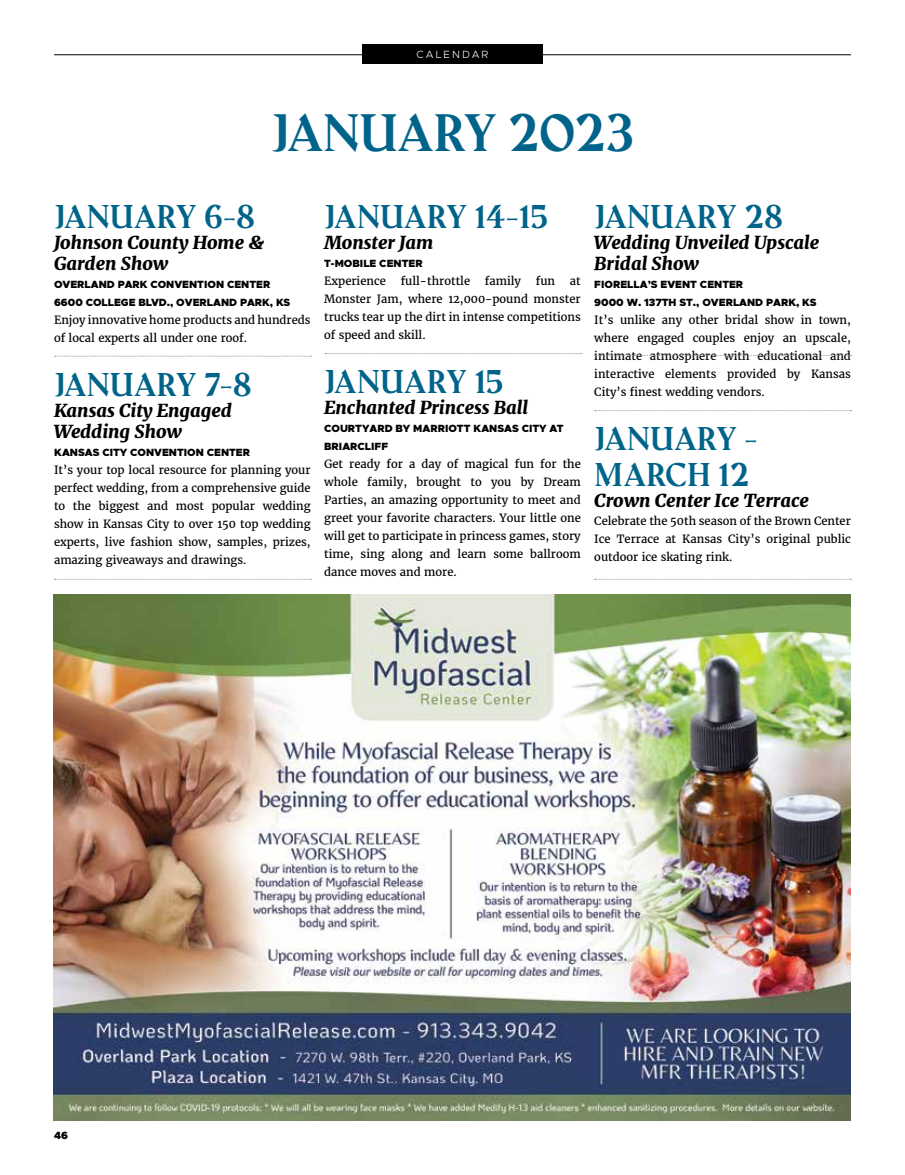
<style>
.page{position:relative;width:905px;height:1175px;background:#fff}
.page>*{position:absolute;margin:0;border:0;box-sizing:border-box;transform-origin:0 0}
.t1{font:700 48px "Amagro";letter-spacing:-.01em;color:#00638a}
.t2{font:700 30px/36px "Amagro";color:#00638a}
.t3{font:italic 900 18px/21px "Merriweather";color:#000}
.t4{font:11.25px/18px "Merriweather";color:#000;text-align:justify}
.t5{font:900 10.5px/18px "Metropolis";color:#000}
.t6{font:300 10.5px "Metropolis";letter-spacing:.2em;color:#fff}
</style>
<div class="page">
<hr style="left:54px;top:54px;width:796px;height:1px;background:#000">
<div style="left:362px;top:44px;width:180px;height:20px;background:#000"></div>
<svg style="left:54px;top:579px;width:257px;height:1px"></svg>
<svg style="left:325px;top:353px;width:256px;height:1px"></svg>
<svg style="left:594px;top:355px;width:257px;height:1px"></svg>
<svg style="left:594px;top:410px;width:257px;height:1px"></svg>
<svg style="left:54px;top:356px;width:257px;height:1px"></svg>
<svg style="left:594px;top:579px;width:257px;height:1px"></svg>
<img style="left:53px;top:594px;width:797px;height:526px">
<p class="t6" style="left:416px;top:48px;width:73px">CALENDAR</p>
<h1 class="t1" style="left:271px;top:102px;width:364px">JANUARY 2023</h1>
<h2 class="t2" style="left:54px;top:199px;width:203px">JANUARY 6-8</h2>
<h3 class="t3" style="left:54px;top:232px;width:212px">Johnson County Home &amp;<br>Garden Show</h3>
<p class="t5" style="left:54px;top:275px;width:238px">OVERLAND PARK CONVENTION CENTER<br>6600 COLLEGE BLVD., OVERLAND PARK, KS</p>
<p class="t4" style="left:54px;top:311px;width:258px">Enjoy innovative home products and hundreds of local experts all under one roof.</p>
<h2 class="t2" style="left:54px;top:367px;width:199px">JANUARY 7-8</h2>
<h3 class="t3" style="left:54px;top:400px;width:179px">Kansas City Engaged<br>Wedding Show</h3>
<p class="t5" style="left:54px;top:443px;width:198px">KANSAS CITY CONVENTION CENTER</p>
<p class="t4" style="left:54px;top:461px;width:258px">It’s your top local resource for planning your perfect wedding, from a comprehensive guide to the biggest and most popular wedding show in Kansas City to over 150 top wedding experts, live fashion show, samples, prizes, amazing giveaways and drawings.</p>
<h2 class="t2" style="left:324px;top:199px;width:225px">JANUARY 14-15</h2>
<h3 class="t3" style="left:324px;top:232px;width:111px">Monster Jam</h3>
<p class="t5" style="left:324px;top:254px;width:100px">T-MOBILE CENTER</p>
<p class="t4" style="left:324px;top:272px;width:63px">Experience</p>
<p class="t4" style="left:400px;top:272px;width:71px">full-throttle</p>
<p class="t4" style="left:485px;top:272px;width:38px">family</p>
<p class="t4" style="left:536px;top:272px;width:21px">fun</p>
<p class="t4" style="left:324px;top:272px;width:258px;text-indent:246px">at Monster Jam, where 12,000-pound monster trucks tear up the dirt in intense competitions of speed and skill.</p>
<h2 class="t2" style="left:324px;top:364px;width:181px">JANUARY 15</h2>
<h3 class="t3" style="left:324px;top:397px;width:205px">Enchanted Princess Ball</h3>
<p class="t5" style="left:324px;top:419px;width:241px">COURTYARD BY MARRIOTT KANSAS CITY AT<br>BRIARCLIFF</p>
<p class="t4" style="left:324px;top:455px;width:258px">Get ready for a day of magical fun for the whole family, brought to you by Dream Parties, an amazing opportunity to meet and greet your favorite characters. Your little one will get to participate in princess games, story time, sing along and learn some ballroom dance moves and more.</p>
<h2 class="t2" style="left:594px;top:199px;width:190px">JANUARY 28</h2>
<h3 class="t3" style="left:594px;top:232px;width:226px">Wedding Unveiled Upscale<br>Bridal Show</h3>
<p class="t5" style="left:594px;top:275px;width:224px">FIORELLA’S EVENT CENTER<br>9000 W. 137TH ST., OVERLAND PARK, KS</p>
<p class="t4" style="left:594px;top:311px;width:258px">It’s unlike any other bridal show in town, where engaged couples enjoy an upscale, intimate atmosphere with educational and interactive elements provided by Kansas City’s finest wedding vendors.</p>
<h2 class="t2" style="left:594px;top:421px;width:165px">JANUARY -<br>MARCH 12</h2>
<h3 class="t3" style="left:594px;top:490px;width:216px">Crown Center Ice Terrace</h3>
<p class="t4" style="left:594px;top:512px;width:258px">Celebrate the 50th season of the Brown Center Ice Terrace at Kansas City’s original public outdoor ice skating rink.</p>
<p class="t5" style="left:54px;top:1126px;width:15px">46</p>
</div>
